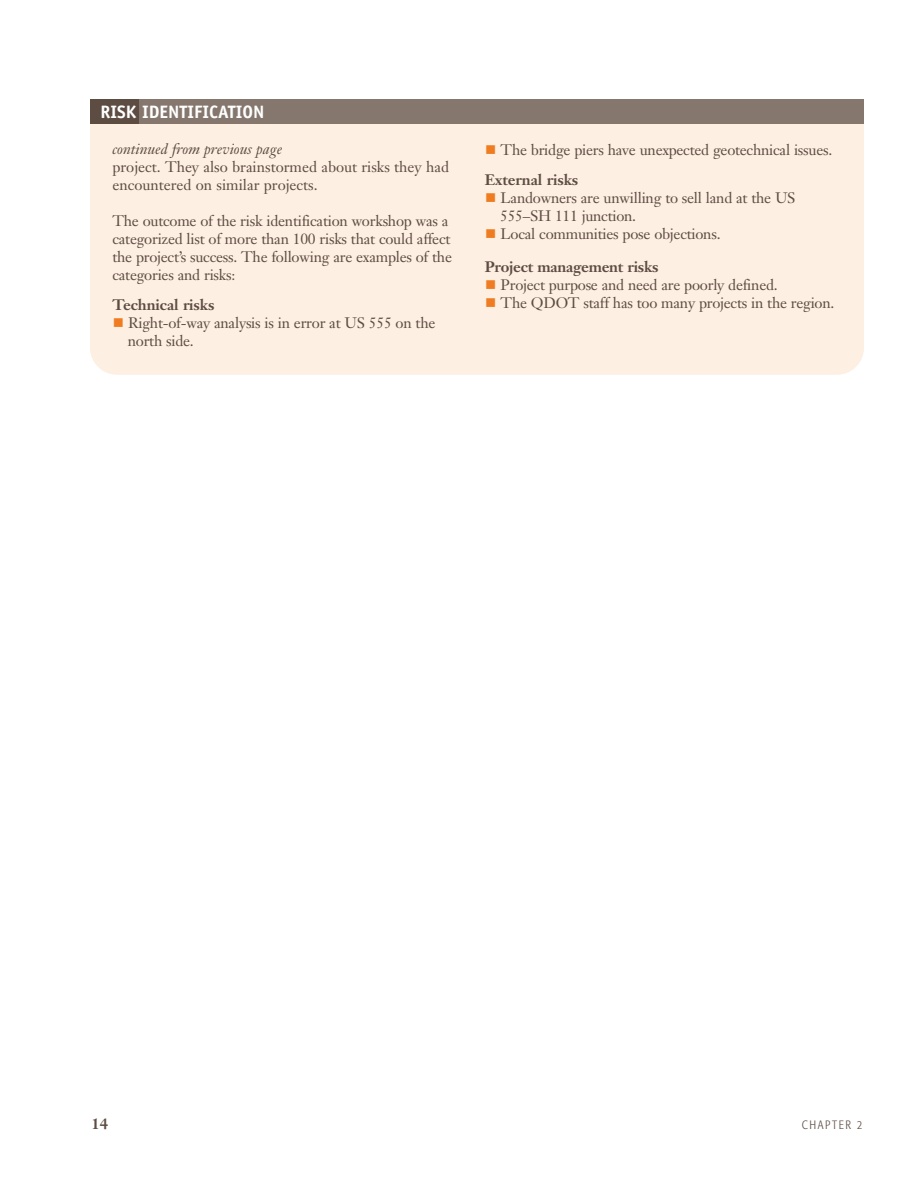
<style>
.page{position:relative;width:918px;height:1188px;background:#fff}
.page>*{position:absolute;margin:0;border:0;box-sizing:border-box;transform-origin:0 0}
.t1{font:700 18px "Officina Sans";color:#fff}
.t2{font:15px/18px "Janson Text";letter-spacing:-.015em;color:#5d4c42}
.t3{font:700 15px "Janson Text";letter-spacing:-.005em;color:#5d4c42}
.t4{font:italic 15px "Janson Text";color:#5d4c42}
.t5{font:300 condensed 12px "Formata";letter-spacing:.14em;color:#5d4c42}
</style>
<div class="page">
<div style="left:90px;top:99px;width:774px;height:276px;background:#fdefe2;border-radius:27px"></div>
<div style="left:90px;top:99px;width:774px;height:24px;background:#5d4c42"></div>
<div style="left:140px;top:99px;width:724px;height:24px;background:#85776d"></div>
<p class="t1" style="left:101px;top:105px;width:165px">RISK IDENTIFICATION</p>
<p class="t4" style="left:112px;top:143px;width:171px">continued from previous page</p>
<p class="t2" style="left:112px;top:160px;width:338px">project. They also brainstormed about risks they had encountered on similar projects.</p>
<p class="t2" style="left:112px;top:214px;width:341px">The outcome of the risk identification workshop was a categorized list of more than 100 risks that could affect the project’s success. The following are examples of the categories and risks:</p>
<p class="t3" style="left:112px;top:299px;width:104px">Technical risks</p>
<p class="t2" style="left:128px;top:316px;width:309px">Right-of-way analysis is in error at US 555 on the north side.</p>
<p class="t2" style="left:501px;top:142px;width:333px">The bridge piers have unexpected geotechnical issues.</p>
<p class="t3" style="left:485px;top:173px;width:95px">External risks</p>
<p class="t2" style="left:500px;top:190px;width:297px">Landowners are unwilling to sell land at the US<br>555–SH 111 junction.<br>Local communities pose objections.</p>
<p class="t3" style="left:485px;top:260px;width:175px">Project management risks</p>
<p class="t2" style="left:501px;top:277px;width:335px">Project purpose and need are poorly defined.<br>The QDOT staff has too many projects in the region.</p>
<p class="t3" style="left:92px;top:1117px;width:18px">14</p>
<p class="t5" style="left:802px;top:1120px;width:62px">CHAPTER 2</p>
</div>
